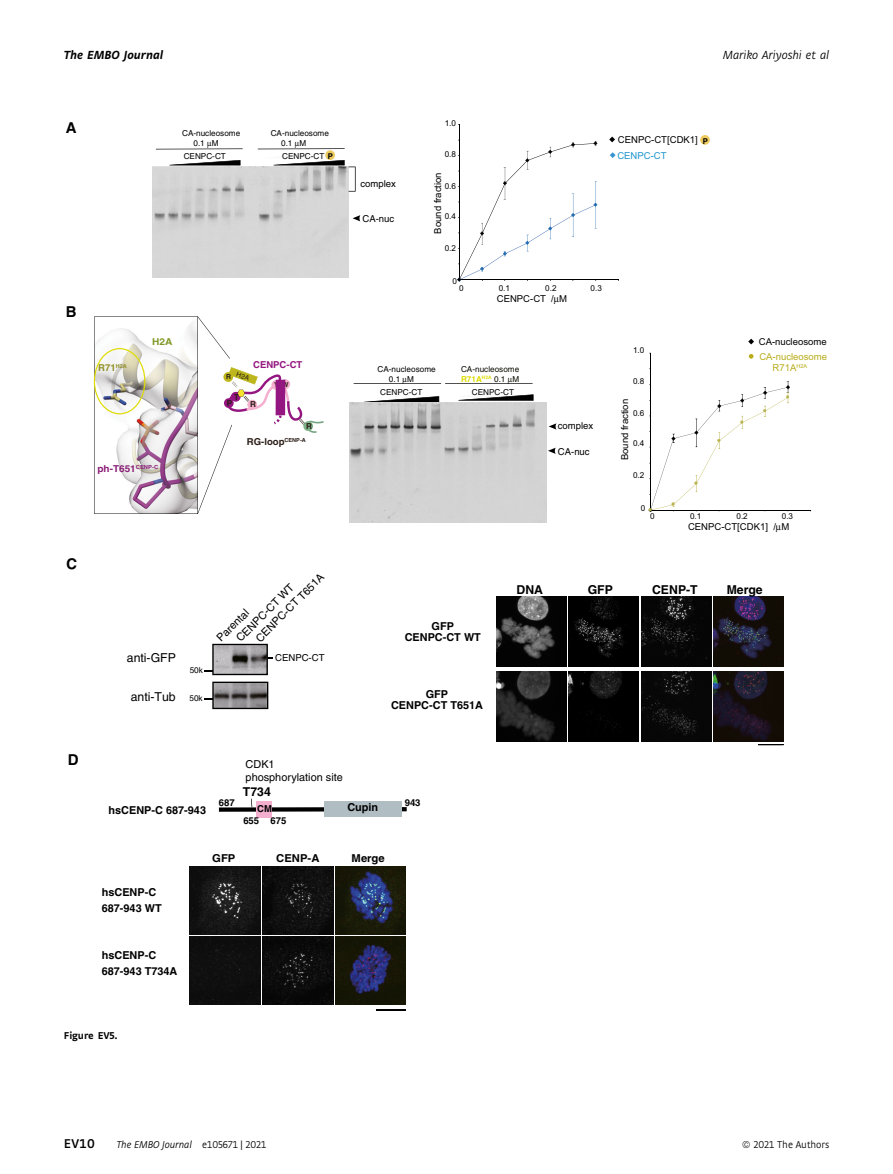
<style>
.page{position:relative;width:893px;height:1174px;background:#fff}
.page>*{position:absolute;margin:0;border:0;box-sizing:border-box;transform-origin:0 0}
.t1{font:700 15px "Helvetica";color:#000}
.t2{font:13.5px "Adv OT5581 a 231";color:#000}
.t3{font:12.45px "Adv OT5199123 b";color:#000}
.t4{font:12.45px "Adv OT36088 c 38.B";color:#000}
.t5{font:700 12.3px "Helvetica";color:#000}
.t6{font:12.3px "Helvetica";color:#000}
.t7{font:700 10.95px/16.4px "Helvetica";color:#000}
.t8{font:10.95px/13px "Helvetica";color:#000}
.t9{font:700 10.95px "Helvetica";color:#000;scale:1.04 1}
.t10{font:10.5px "Adv OT5199123 b";color:#000}
.t11{font:10.5px "Adv O Ta 293 a 443";color:#000}
.t12{font:10.5px "Adv OT61678 bbb.B";color:#000}
.t13{font:9.6px "Arial";color:#000}
.t14{font:9.6px "Helvetica";color:#000}
.t15{font:9.6px/11.4px "Arial";color:#b9ad1b}
.t16{font:700 9.6px "Helvetica";color:#000}
.t17{font:700 9.6px "Helvetica";color:#8a1d76;scale:1.05 1}
.t18{font:700 9.6px "Helvetica";color:#2a1d16}
.t19{font:700 9.6px "Helvetica";color:#941680}
.t20{font:9.6px "Arial";color:#1f95ce}
.t21{font:700 9.6px "Helvetica";color:#929128}
.t22{font:700 9.6px "Helvetica";color:#819929;scale:1.07 1}
.t23{font:8.25px "Helvetica";color:#000}
.t24{font:8.1px/9.8px "Helvetica";color:#000}
.t25{font:8.1px "Arial";color:#000}
.t26{font:8.1px/9.8px "Helvetica";color:#0c0c01}
.t27{font:700 8.1px "Helvetica";color:#2a1d16}
.t28{font:700 8.1px "Helvetica";color:#2a1d16;scale:.85 1}
.t29{font:700 7.95px "Arial";color:#000}
.t30{font:700 6.9px "Helvetica";color:#2a1d16}
.s1{font-family:"Arial";font-weight:700;font-size:7.95px}
.s2{font-size:8.25px}
.s3{font-weight:700;color:#dedc00}
.s4{font-family:"Adv St Pro B"}
.s5{font-family:"Adv St Pro";font-weight:600}
.s6{font-family:"Adv O Ta 293 a 443"}
.s7{font-family:"Adv St Pro L"}
.s8{font-family:"Adv PS Sym"}
</style>
<div class="page">
<hr style="left:354px;top:383px;width:87px;height:1px;background:#000">
<svg style="left:364px;top:396px;width:75px;height:6px"></svg>
<svg style="left:549px;top:423px;width:7px;height:6px"></svg>
<svg style="left:548px;top:447px;width:8px;height:7px"></svg>
<svg style="left:204px;top:644px;width:69px;height:31px"></svg>
<svg style="left:204px;top:681px;width:64px;height:28px;background:#868486"></svg>
<hr style="left:376px;top:1009px;width:30px;height:1px;background:#000">
<img style="left:336px;top:866px;width:70px;height:68px">
<img style="left:263px;top:866px;width:70px;height:68px">
<img style="left:190px;top:866px;width:70px;height:68px">
<img style="left:336px;top:936px;width:70px;height:68px">
<img style="left:263px;top:936px;width:70px;height:68px">
<div style="left:190px;top:936px;width:70px;height:68px;background:#0e0e0e"></div>
<div style="left:257px;top:801px;width:15px;height:16px;background:#f4aece"></div>
<div style="left:324px;top:801px;width:77px;height:16px;background:#b0bdc3"></div>
<svg style="left:219px;top:798px;width:188px;height:13px"></svg>
<img style="left:350px;top:403px;width:196px;height:120px">
<svg style="left:459px;top:394px;width:74px;height:6px"></svg>
<hr style="left:445px;top:383px;width:88px;height:1px;background:#000">
<hr style="left:650px;top:353px;width:1px;height:157px;background:#000">
<hr style="left:651px;top:510px;width:160px;height:1px;background:#000">
<svg style="left:648px;top:381px;width:142px;height:131px"></svg>
<svg style="left:748px;top:339px;width:6px;height:5px"></svg>
<svg style="left:749px;top:354px;width:4px;height:5px"></svg>
<img style="left:152px;top:167px;width:197px;height:110px">
<hr style="left:156px;top:148px;width:87px;height:1px;background:#000">
<hr style="left:258px;top:148px;width:87px;height:1px;background:#000">
<svg style="left:169px;top:160px;width:71px;height:5px"></svg>
<svg style="left:353px;top:215px;width:7px;height:6px"></svg>
<hr style="left:459px;top:124px;width:1px;height:155px;background:#000">
<hr style="left:459px;top:279px;width:160px;height:1px;background:#000">
<svg style="left:457px;top:140px;width:140px;height:141px"></svg>
<svg style="left:609px;top:137px;width:6px;height:5px"></svg>
<svg style="left:610px;top:152px;width:6px;height:6px"></svg>
<div style="left:700px;top:135px;width:10px;height:10px;background:#eecb5e;border-radius:50%"></div>
<svg style="left:758px;top:744px;width:25px;height:1px"></svg>
<img style="left:713px;top:596px;width:70px;height:70px">
<img style="left:641px;top:596px;width:70px;height:70px">
<img style="left:569px;top:596px;width:70px;height:70px">
<img style="left:496px;top:596px;width:70px;height:70px">
<img style="left:713px;top:671px;width:70px;height:70px">
<img style="left:641px;top:671px;width:70px;height:70px">
<img style="left:569px;top:671px;width:70px;height:70px">
<img style="left:496px;top:671px;width:70px;height:70px">
<svg style="left:262px;top:148px;width:94px;height:44px"></svg>
<svg style="left:94px;top:316px;width:230px;height:198px"></svg>
<p class="t4" style="left:64px;top:48px;width:101px">The EMBO Journal</p>
<p class="t3" style="left:723px;top:51px;width:108px">Mariko Ariyoshi et al</p>
<h1 class="t1" style="left:66px;top:122px;width:12px">A</h1>
<h1 class="t1" style="left:66px;top:307px;width:12px">B</h1>
<h1 class="t1" style="left:68px;top:754px;width:12px">D</h1>
<p class="t24" style="left:193px;top:129px;width:48px;text-indent:-11px">CA-nucleosome<br>0.1 M</p>
<p class="t24" style="left:184px;top:152px;width:44px">CENPC-CT</p>
<p class="t24" style="left:281px;top:129px;width:49px;text-indent:-10px">CA-nucleosome<br>0.1 M</p>
<p class="t24" style="left:282px;top:152px;width:52px">CENPC-CT <span class="s1">P</span></p>
<p class="t21" style="left:98px;top:364px;width:30px">R71<sup>H2A</sup></p>
<p class="t22" style="left:152px;top:338px;width:21px">H2A</p>
<p class="t17" style="left:97px;top:465px;width:59px">ph-T651<sup>CENP-C</sup></p>
<p class="t30" style="left:226px;top:374px;width:6px">R</p>
<p class="t19" style="left:253px;top:361px;width:51px">CENPC-CT</p>
<p class="t30" style="left:274px;top:382px;width:16px">Y W</p>
<p class="t28" style="left:234px;top:394px;width:6px">T</p>
<p class="t27" style="left:227px;top:400px;width:7px">P</p>
<p class="t27" style="left:250px;top:401px;width:7px">R</p>
<p class="t27" style="left:306px;top:423px;width:7px">R</p>
<p class="t18" style="left:247px;top:438px;width:60px">RG-loop<sup>CENP-A</sup></p>
<p class="t8" style="left:254px;top:636px;width:93px;rotate:-45deg">CENPC-CT T651A</p>
<p class="t8" style="left:234px;top:636px;width:78px;rotate:-45deg">CENPC-CT WT</p>
<p class="t8" style="left:215px;top:636px;width:42px;rotate:-45deg">Parental</p>
<p class="t6" style="left:127px;top:653px;width:51px">anti-GFP</p>
<p class="t6" style="left:131px;top:692px;width:74px">anti-Tub <span class="s2">50k</span></p>
<p class="t23" style="left:190px;top:667px;width:15px">50k</p>
<p class="t14" style="left:275px;top:654px;width:51px">CENPC-CT</p>
<p class="t25" style="left:445px;top:119px;width:13px">1.0</p>
<p class="t14" style="left:360px;top:180px;width:37px">complex</p>
<p class="t14" style="left:362px;top:215px;width:33px">CA-nuc</p>
<p class="t25" style="left:445px;top:149px;width:13px">0.8</p>
<p class="t13" style="left:432px;top:234px;width:63px;rotate:-90deg">Bound fraction</p>
<p class="t25" style="left:445px;top:181px;width:13px">0.6</p>
<p class="t25" style="left:445px;top:212px;width:13px">0.4</p>
<p class="t25" style="left:445px;top:244px;width:13px">0.2</p>
<p class="t25" style="left:453px;top:277px;width:6px">0</p>
<p class="t25" style="left:459px;top:283px;width:6px">0</p>
<p class="t25" style="left:499px;top:283px;width:13px">0.1</p>
<p class="t25" style="left:545px;top:283px;width:13px">0.2</p>
<p class="t25" style="left:591px;top:283px;width:13px">0.3</p>
<p class="t13" style="left:497px;top:293px;width:72px">CENPC-CT / M</p>
<p class="t24" style="left:389px;top:365px;width:48px;text-indent:-11px">CA-nucleosome<br>0.1 M</p>
<p class="t24" style="left:380px;top:388px;width:44px">CENPC-CT</p>
<p class="t26" style="left:461px;top:365px;width:60px">CA-nucleosome<br><span class="s3">R71A</span><sup>H2A</sup> 0.1 M</p>
<p class="t24" style="left:472px;top:388px;width:44px">CENPC-CT</p>
<p class="t14" style="left:558px;top:422px;width:37px">complex</p>
<p class="t14" style="left:558px;top:447px;width:33px">CA-nuc</p>
<p class="t13" style="left:618px;top:134px;width:81px">CENPC-CT[CDK1]</p>
<p class="t20" style="left:617px;top:150px;width:51px">CENPC-CT</p>
<p class="t29" style="left:703px;top:136px;width:7px">P</p>
<p class="t25" style="left:633px;top:345px;width:13px">1.0</p>
<p class="t25" style="left:633px;top:376px;width:13px">0.8</p>
<p class="t13" style="left:619px;top:460px;width:63px;rotate:-90deg">Bound fraction</p>
<p class="t25" style="left:633px;top:408px;width:13px">0.6</p>
<p class="t25" style="left:633px;top:438px;width:13px">0.4</p>
<p class="t25" style="left:633px;top:470px;width:13px">0.2</p>
<p class="t13" style="left:759px;top:336px;width:69px">CA-nucleosome</p>
<p class="t15" style="left:773px;top:351px;width:56px;text-indent:-13px">CA-nucleosome<br>R71A<sup>H2A</sup></p>
<p class="t25" style="left:641px;top:503px;width:6px">0</p>
<p class="t25" style="left:650px;top:511px;width:6px">0</p>
<p class="t25" style="left:690px;top:511px;width:13px">0.1</p>
<p class="t25" style="left:736px;top:511px;width:13px">0.2</p>
<p class="t25" style="left:782px;top:511px;width:13px">0.3</p>
<p class="t13" style="left:688px;top:521px;width:103px">CENPC-CT[CDK1] / M</p>
<p class="t7" style="left:405px;top:622px;width:78px;line-height:10.9px;text-align:center">GFP<br>CENPC-CT WT</p>
<p class="t7" style="left:391px;top:690px;width:93px;line-height:10.9px;text-align:center">GFP<br>CENPC-CT T651A</p>
<p class="t5" style="left:517px;top:584px;width:28px">DNA</p>
<p class="t5" style="left:588px;top:584px;width:27px">GFP</p>
<p class="t5" style="left:727px;top:584px;width:38px">Merge</p>
<p class="t5" style="left:652px;top:584px;width:47px">CENP-T</p>
<p class="t8" style="left:246px;top:758px;width:99px">CDK1 phosphorylation site</p>
<p class="t5" style="left:243px;top:787px;width:29px">T734</p>
<p class="t7" style="left:109px;top:803px;width:99px">hsCENP-C 687-943</p>
<p class="t16" style="left:219px;top:799px;width:17px">687</p>
<p class="t16" style="left:257px;top:805px;width:16px">CM</p>
<p class="t7" style="left:347px;top:800px;width:32px">Cupin</p>
<p class="t16" style="left:405px;top:799px;width:17px">943</p>
<p class="t16" style="left:243px;top:817px;width:45px">655 675</p>
<p class="t7" style="left:102px;top:885px;width:61px">hsCENP-C<br>687-943 WT</p>
<p class="t7" style="left:102px;top:947px;width:77px">hsCENP-C<br>687-943 T734A</p>
<p class="t9" style="left:212px;top:854px;width:24px">GFP</p>
<p class="t9" style="left:352px;top:854px;width:33px">Merge</p>
<p class="t9" style="left:276px;top:854px;width:43px">CENP-A</p>
<p class="t12" style="left:64px;top:1031px;width:55px">Figure EV<span class="s4">5</span>.</p>
<p class="t2" style="left:64px;top:1136px;width:33px">EV<span class="s5">10</span></p>
<p class="t10" style="left:116px;top:1141px;width:152px">The EMBO Journal <span class="s6">e</span><span class="s7">105671</span> <span class="s6">|</span> <span class="s7">2021</span></p>
<p class="t11" style="left:742px;top:1140px;width:89px"><span class="s8">ª</span> <span class="s7">2021</span> The Authors</p>
</div>
